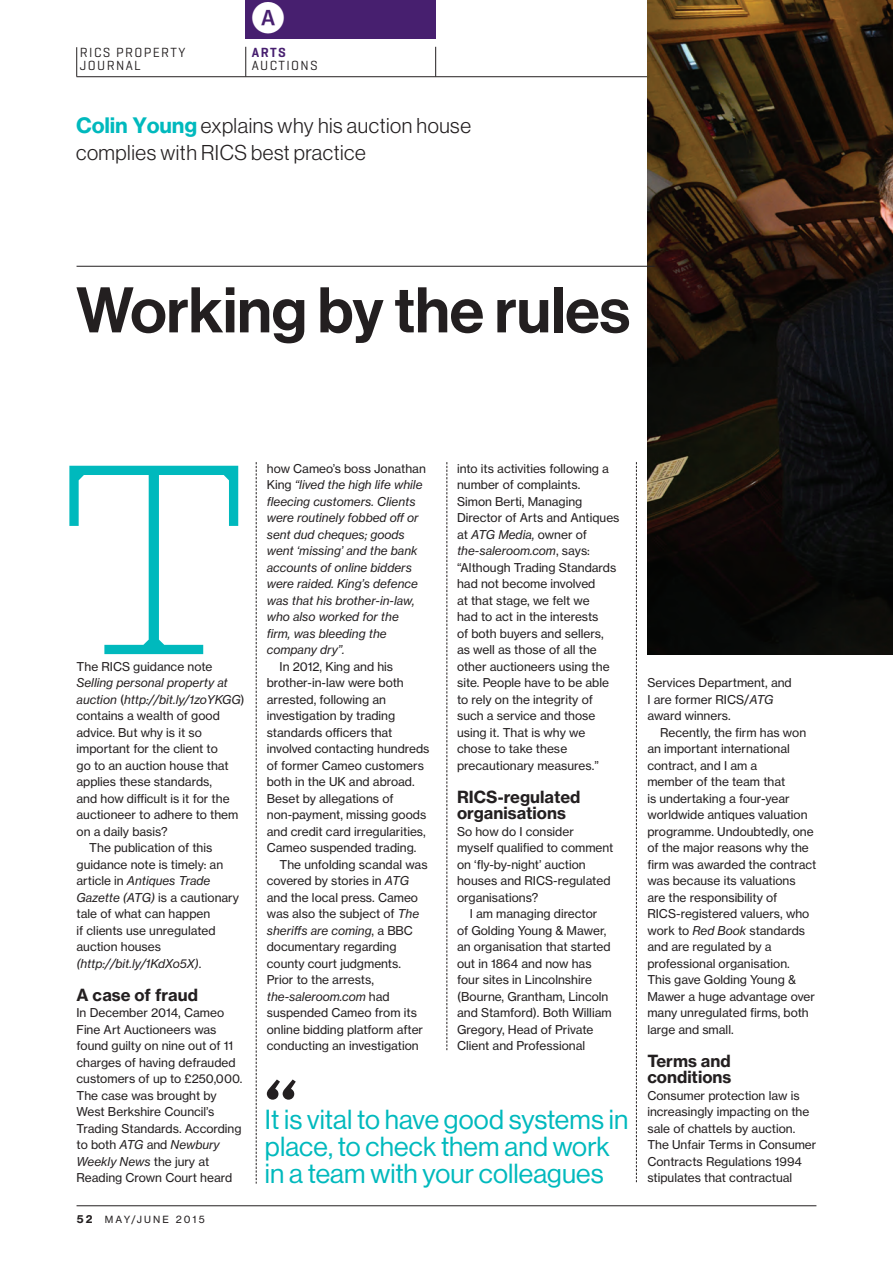
<style>
.page{position:relative;width:893px;height:1263px;background:#fff}
.page>*{position:absolute;margin:0;border:0;box-sizing:border-box;transform-origin:0 0}
.Nested_Drop_Cap{font:300 330.45px "Pitch";color:#00b9bd}
._01_Header{font:63px "N Haas Grotesk DS Std 65 Md";color:#231f20}
._07_Pull_quotes{font:27px/27px "N Haas Grotesk DS Std 55 Rg";letter-spacing:.005em;color:#00b9bd}
._02_Standfirst{font:21px/27px "N Haas Grotesk DS Std 45 Lt";letter-spacing:.025em;color:#231f20}
._03_Body_copy_INDENT{font:16.5px/16.5px "N Haas Grotesk TX Std 75 Bd";color:#231f20}
.t1{font:13.5px/13.5px "Geogrotesque";letter-spacing:.1em;color:#231f20}
.t2{font:600 13.5px "Geogrotesque";color:#471f6f}
._03_Body_copy_INDENT-2{font:12px/16.5px "N Haas Grotesk TX Std 55 Rg";color:#231f20}
.Nested_Drop_Cap-2{font:12px/16.5px "N Haas Grotesk TX Std 55 Rg";color:#231f20}
.Nested_Drop_Cap-3{font:12px/16.5px "N Haas Grotesk TX Std 56 It";color:#231f20}
.t3{font:9.75px "N Haas Grotesk TX Std 55 Rg";letter-spacing:.215em;color:#231f20}
.s1{font-family:"N Haas Grotesk TX Std 75 Bd";color:#00b9bd}
.s2{font-family:"N Haas Grotesk TX Std 56 It"}
.s3{font-family:"N Haas Grotesk TX Std 75 Bd";font-size:10.5px}
.s4{font-family:"N Haas Grotesk TX Std 55 Rg"}
</style>
<div class="page">
<hr style="left:77px;top:76px;width:739px;height:1px;background:#231f20">
<hr style="left:76px;top:47px;width:1px;height:30px;background:#231f20">
<div style="left:246px;top:0;width:190px;height:38px;background:#471f6f"></div>
<hr style="left:245px;top:47px;width:1px;height:30px;background:#231f20">
<hr style="left:435px;top:47px;width:1px;height:30px;background:#231f20">
<hr style="left:77px;top:1205px;width:739px;height:1px;background:#231f20">
<img style="left:647px;top:0;width:246px;height:654px">
<hr style="left:77px;top:266px;width:578px;height:1px;background:#231f20">
<svg style="left:267px;top:1079px;width:29px;height:21px"></svg>
<svg style="left:256px;top:462px;width:1px;height:721px"></svg>
<svg style="left:446px;top:462px;width:1px;height:588px"></svg>
<svg style="left:636px;top:462px;width:1px;height:720px"></svg>
<p class="t1" style="left:80px;top:45px;width:107px">RICS PROPERTY<br>JOURNAL</p>
<p class="t2" style="left:252px;top:44px;width:35px">ARTS</p>
<p class="t1" style="left:252px;top:59px;width:67px">AUCTIONS</p>
<p class="_02_Standfirst" style="left:76px;top:112px;width:396px"><span class="s1">Colin Young</span> explains why his auction house complies with RICS best practice</p>
<p class="_01_Header" style="left:76px;top:274px;width:555px">Working by the rules</p>
<p class="Nested_Drop_Cap" style="left:52px;top:327px;width:204px">T</p>
<p class="Nested_Drop_Cap-2" style="left:77px;top:658px;width:170px">The RICS guidance note<br><span class="s2">Selling personal property at auction</span> (<span class="s2">http://bit.ly/1zoYKGG</span>) contains a wealth of good advice. But why is it so important for the client to<br>go to an auction house that applies these standards,<br>and how difficult is it for the auctioneer to adhere to them on a daily basis?</p>
<p class="_03_Body_copy_INDENT-2" style="left:77px;top:839px;width:164px;text-indent:13px">The publication of this guidance note is timely: an article in <span class="s2">Antiques Trade<br>Gazette (ATG)</span> is a cautionary tale of what can happen<br>if clients use unregulated auction houses <span class="s2">(http://bit.ly/1KdXo5X)</span>.</p>
<p class="_03_Body_copy_INDENT" style="left:77px;top:986px;width:123px">A case of fraud</p>
<p class="Nested_Drop_Cap-2" style="left:77px;top:1004px;width:167px">In December 2014, Cameo<br>Fine Art Auctioneers was found guilty on nine out of 11 charges of having defrauded customers of up to £250,000.<br>The case was brought by<br>West Berkshire Council’s<br>Trading Standards. According to both <span class="s2">ATG</span> and <span class="s2">Newbury<br>Weekly News</span> the jury at<br>Reading Crown Court heard</p>
<p class="t3" style="left:77px;top:1214px;width:130px"><span class="s3">52</span> MAY/JUNE 2015</p>
<p class="Nested_Drop_Cap-3" style="left:267px;top:460px;width:161px"><span class="s4">how Cameo’s boss Jonathan<br>King</span> “lived the high life while fleecing customers. Clients were routinely fobbed off or sent dud cheques; goods went ‘missing’ and the bank accounts of online bidders were raided. King’s defence was that his brother-in-law, who also worked for the<br>firm, was bleeding the company dry”.</p>
<p class="_03_Body_copy_INDENT-2" style="left:267px;top:658px;width:164px;text-indent:13px">In 2012, King and his brother-in-law were both arrested, following an investigation by trading standards officers that involved contacting hundreds of former Cameo customers both in the UK and abroad.<br>Beset by allegations of non-payment, missing goods and credit card irregularities,<br>Cameo suspended trading.</p>
<p class="_03_Body_copy_INDENT-2" style="left:267px;top:856px;width:162px;text-indent:13px">The unfolding scandal was covered by stories in <span class="s2">ATG </span>and the local press. Cameo was also the subject of <span class="s2">The sheriffs are coming</span>, a BBC documentary regarding county court judgments.</p>
<p class="Nested_Drop_Cap-2" style="left:267px;top:971px;width:158px">Prior to the arrests, <span class="s2">the-saleroom.com</span> had suspended Cameo from its online bidding platform after conducting an investigation</p>
<p class="Nested_Drop_Cap-2" style="left:457px;top:460px;width:153px">into its activities following a number of complaints.</p>
<p class="Nested_Drop_Cap-2" style="left:457px;top:493px;width:164px">Simon Berti, Managing<br>Director of Arts and Antiques at <span class="s2">ATG Media,</span> owner of</p>
<p class="Nested_Drop_Cap-2" style="left:457px;top:542px;width:161px"><span class="s2">the-saleroom.com</span>, says: “Although Trading Standards had not become involved<br>at that stage, we felt we<br>had to act in the interests<br>of both buyers and sellers, as well as those of all the other auctioneers using the site. People have to be able to rely on the integrity of such a service and those using it. That is why we chose to take these precautionary measures.”</p>
<p class="_03_Body_copy_INDENT" style="left:457px;top:788px;width:125px">RICS-regulated organisations</p>
<p class="_03_Body_copy_INDENT-2" style="left:457px;top:823px;width:158px">So how do I consider<br>myself qualified to comment on ‘fly-by-night’ auction houses and RICS-regulated organisations?</p>
<p class="_03_Body_copy_INDENT-2" style="left:457px;top:905px;width:156px;text-indent:13px">I am managing director of Golding Young &amp; Mawer, an organisation that started out in 1864 and now has four sites in Lincolnshire (Bourne, Grantham, Lincoln and Stamford). Both William<br>Gregory, Head of Private<br>Client and Professional</p>
<p class="_07_Pull_quotes" style="left:265px;top:1106px;width:365px">It is vital to have good systems in place, to check them and work in a team with your colleagues</p>
<p class="_03_Body_copy_INDENT-2" style="left:647px;top:674px;width:146px">Services Department, and<br>I are former RICS/<span class="s2">ATG </span>award winners.</p>
<p class="_03_Body_copy_INDENT-2" style="left:647px;top:724px;width:171px;text-indent:13px">Recently, the firm has won an important international contract, and I am a<br>member of the team that<br>is undertaking a four-year worldwide antiques valuation programme. Undoubtedly, one of the major reasons why the firm was awarded the contract was because its valuations are the responsibility of<br>RICS-registered valuers, who work to <span class="s2">Red Book</span> standards and are regulated by a professional organisation.<br>This gave Golding Young &amp;<br>Mawer a huge advantage over many unregulated firms, both large and small.</p>
<p class="_03_Body_copy_INDENT" style="left:647px;top:1052px;width:85px">Terms and conditions</p>
<p class="_03_Body_copy_INDENT-2" style="left:647px;top:1087px;width:171px">Consumer protection law is increasingly impacting on the sale of chattels by auction.<br>The Unfair Terms in Consumer<br>Contracts Regulations 1994 stipulates that contractual</p>
</div>
